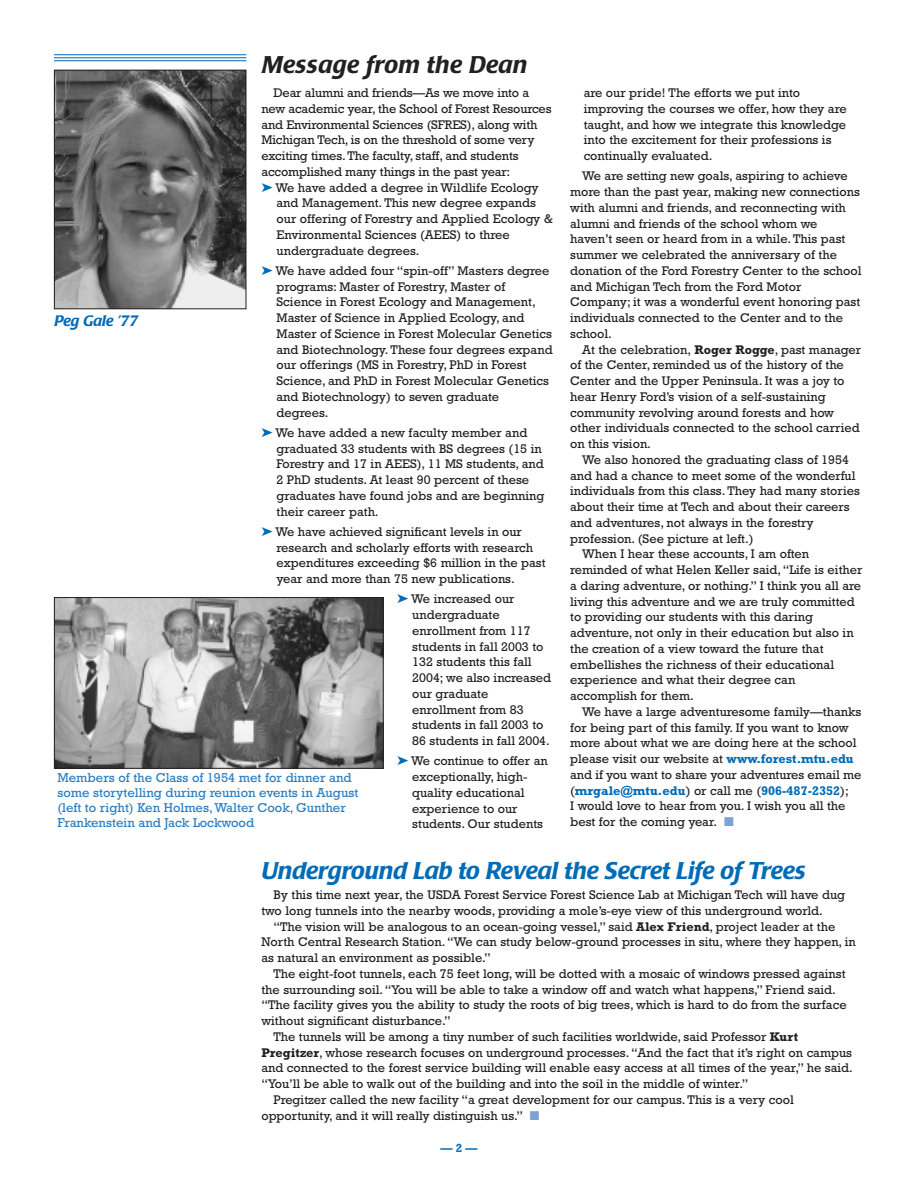
<style>
.page{position:relative;width:918px;height:1188px;background:#fff}
.page>*{position:absolute;margin:0;border:0;box-sizing:border-box;transform-origin:0 0}
.t1{font:italic 500 24px "Poppl Laudatio";color:#006bb6}
.t2{font:italic 500 24px "Poppl Laudatio";letter-spacing:.02em;color:#231f20}
.t3{font:italic 500 15px "Poppl Laudatio";color:#006bb6}
.t4{font:13.05px/15px "Rockwell";color:#277dc1}
.t5{font:12.75px/15.8px "Rockwell";color:#231f20}
.t6{font:700 12.75px "Rockwell";color:#006bb6}
.t7{font:700 12px "Rockwell";color:#006bb6}
.s1{color:#006bb6}
.s2{font-weight:700}
.s3{font-weight:700;color:#006bb6}
.s4{font-weight:400;color:#231f20}
.s5{color:#7da2d4}
</style>
<div class="page">
<img style="left:56px;top:72px;width:188px;height:235px">
<div style="left:54px;top:70px;width:192px;height:239px;border:1px solid #231f20"></div>
<hr style="left:54px;top:60px;width:192px;height:1px;background:#006bb6">
<hr style="left:54px;top:57px;width:192px;height:1px;background:#006bb6">
<hr style="left:54px;top:54px;width:192px;height:1px;background:#006bb6">
<img style="left:56px;top:599px;width:326px;height:168px">
<div style="left:54px;top:597px;width:330px;height:172px;border:1px solid #231f20"></div>
<h1 class="t2" style="left:261px;top:55px;width:267px">Message from the Dean</h1>
<p class="t5" style="left:261px;top:86px;width:292px;text-indent:12px">Dear alumni and friends—As we move into a new academic year, the School of Forest Resources and Environmental Sciences (SFRES), along with Michigan Tech, is on the threshold of some very exciting times. The faculty, staff, and students accomplished many things in the past year:<br><span class="s1">➤</span> We have added a degree in Wildlife Ecology</p>
<p class="t5" style="left:277px;top:197px;width:278px">and Management. This new degree expands our offering of Forestry and Applied Ecology &amp; Environmental Sciences (AEES) to three undergraduate degrees.</p>
<p class="t5" style="left:277px;top:264px;width:278px;text-indent:-15px"><span class="s1">➤</span> We have added four “spin-off” Masters degree programs: Master of Forestry, Master of Science in Forest Ecology and Management, Master of Science in Applied Ecology, and Master of Science in Forest Molecular Genetics and Biotechnology. These four degrees expand our offerings (MS in Forestry, PhD in Forest Science, and PhD in Forest Molecular Genetics and Biotechnology) to seven graduate degrees.</p>
<p class="t5" style="left:277px;top:426px;width:269px;text-indent:-15px"><span class="s1">➤</span> We have added a new faculty member and graduated 33 students with BS degrees (15 in Forestry and 17 in AEES), 11 MS students, and 2 PhD students. At least 90 percent of these graduates have found jobs and are beginning their career path.</p>
<p class="t5" style="left:277px;top:525px;width:271px;text-indent:-15px"><span class="s1">➤</span> We have achieved significant levels in our research and scholarly efforts with research expenditures exceeding $6 million in the past year and more than 75 new publications.</p>
<p class="t5" style="left:412px;top:593px;width:140px;text-indent:-15px"><span class="s1">➤</span> We increased our undergraduate enrollment from 117 students in fall 2003 to<br>132 students this fall<br>2004; we also increased our graduate enrollment from 83 students in fall 2003 to<br>86 students in fall 2004.</p>
<p class="t5" style="left:412px;top:755px;width:137px;text-indent:-15px"><span class="s1">➤</span> We continue to offer an exceptionally, high&shy;quality educational experience to our students. Our students</p>
<p class="t3" style="left:54px;top:315px;width:86px">Peg Gale ’77</p>
<p class="t4" style="left:57px;top:772px;width:302px">Members of the Class of 1954 met for dinner and some storytelling during reunion events in August (left to right) Ken Holmes,Walter Cook, Gunther Frankenstein and Jack Lockwood</p>
<p class="t5" style="left:584px;top:86px;width:265px">are our pride! The efforts we put into improving the courses we offer, how they are taught, and how we integrate this knowledge into the excitement for their professions is continually evaluated.</p>
<p class="t5" style="left:570px;top:170px;width:293px;text-indent:12px">We are setting new goals, aspiring to achieve more than the past year, making new connections with alumni and friends, and reconnecting with alumni and friends of the school whom we haven’t seen or heard from in a while. This past summer we celebrated the anniversary of the donation of the Ford Forestry Center to the school and Michigan Tech from the Ford Motor Company; it was a wonderful event honoring past individuals connected to the Center and to the school.</p>
<p class="t5" style="left:570px;top:343px;width:293px;text-indent:12px">At the celebration, <span class="s2">Roger Rogge</span>, past manager of the Center, reminded us of the history of the Center and the Upper Peninsula. It was a joy to hear Henry Ford’s vision of a self-sustaining community revolving around forests and how other individuals connected to the school carried on this vision.</p>
<p class="t5" style="left:582px;top:453px;width:268px">We also honored the graduating class of 1954</p>
<p class="t5" style="left:570px;top:469px;width:287px">and had a chance to meet some of the wonderful</p>
<p class="t5" style="left:570px;top:485px;width:291px">individuals from this class. They had many stories</p>
<p class="t5" style="left:570px;top:500px;width:281px">about their time at Tech and about their careers</p>
<p class="t5" style="left:570px;top:516px;width:245px">and adventures, not always in the forestry</p>
<p class="t5" style="left:570px;top:532px;width:185px">profession. (See picture at left.)</p>
<p class="t5" style="left:582px;top:548px;width:229px">When I hear these accounts, I am often</p>
<p class="t5" style="left:570px;top:563px;width:294px">reminded of what Helen Keller said,“Life is either</p>
<p class="t5" style="left:570px;top:579px;width:293px">a daring adventure, or nothing.” I think you all are</p>
<p class="t5" style="left:570px;top:595px;width:286px">living this adventure and we are truly committed</p>
<p class="t5" style="left:570px;top:611px;width:245px">to providing our students with this daring</p>
<p class="t5" style="left:570px;top:626px;width:285px">adventure, not only in their education but also in</p>
<p class="t5" style="left:570px;top:642px;width:255px">the creation of a view toward the future that</p>
<p class="t5" style="left:570px;top:658px;width:265px">embellishes the richness of their educational</p>
<p class="t5" style="left:570px;top:674px;width:227px">experience and what their degree can</p>
<p class="t5" style="left:570px;top:689px;width:125px">accomplish for them.</p>
<p class="t5" style="left:582px;top:705px;width:281px">We have a large adventuresome family—thanks</p>
<p class="t5" style="left:570px;top:721px;width:280px">for being part of this family. If you want to know</p>
<p class="t5" style="left:570px;top:737px;width:288px">more about what we are doing here at the school</p>
<p class="t5" style="left:570px;top:752px;width:285px">please visit our website at <span class="s3">www.forest.mtu.edu</span></p>
<p class="t5" style="left:570px;top:768px;width:293px">and if you want to share your adventures email me</p>
<p class="t6" style="left:570px;top:786px;width:280px"><span class="s4">(</span>mrgale@mtu.edu<span class="s4">) or call me (</span>906-487-2352<span class="s4">);</span></p>
<p class="t5" style="left:570px;top:800px;width:277px">I would love to hear from you. I wish you all the</p>
<p class="t5" style="left:570px;top:815px;width:165px">best for the coming year. <span class="s5">■</span></p>
<h1 class="t1" style="left:261px;top:861px;width:545px">Underground Lab to Reveal the Secret Life of Trees</h1>
<p class="t5" style="left:261px;top:888px;width:585px;text-indent:12px">By this time next year, the USDA Forest Service Forest Science Lab at Michigan Tech will have dug two long tunnels into the nearby woods, providing a mole’s-eye view of this underground world.</p>
<p class="t5" style="left:261px;top:920px;width:596px;text-indent:12px">“The vision will be analogous to an ocean-going vessel,” said <span class="s2">Alex Friend</span>, project leader at the<br>North Central Research Station.“We can study below-ground processes in situ, where they happen, in as natural an environment as possible.”</p>
<p class="t5" style="left:273px;top:967px;width:574px">The eight-foot tunnels, each 75 feet long, will be dotted with a mosaic of windows pressed against</p>
<p class="t5" style="left:261px;top:983px;width:576px">the surrounding soil.“You will be able to take a window off and watch what happens,” Friend said.</p>
<p class="t5" style="left:261px;top:999px;width:587px">“The facility gives you the ability to study the roots of big trees, which is hard to do from the surface</p>
<p class="t5" style="left:261px;top:1014px;width:191px">without significant disturbance.”</p>
<p class="t5" style="left:273px;top:1030px;width:526px">The tunnels will be among a tiny number of such facilities worldwide, said Professor <span class="s2">Kurt</span></p>
<p class="t5" style="left:261px;top:1046px;width:592px"><span class="s2">Pregitzer</span>, whose research focuses on underground processes.“And the fact that it’s right on campus</p>
<p class="t5" style="left:261px;top:1062px;width:593px">and connected to the forest service building will enable easy access at all times of the year,” he said.</p>
<p class="t5" style="left:261px;top:1077px;width:488px">“You’ll be able to walk out of the building and into the soil in the middle of winter.”</p>
<p class="t5" style="left:273px;top:1093px;width:522px">Pregitzer called the new facility “a great development for our campus. This is a very cool</p>
<p class="t5" style="left:261px;top:1109px;width:280px">opportunity, and it will really distinguish us.” <span class="s5">■</span></p>
<p class="t7" style="left:440px;top:1143px;width:39px">— 2 —</p>
</div>
